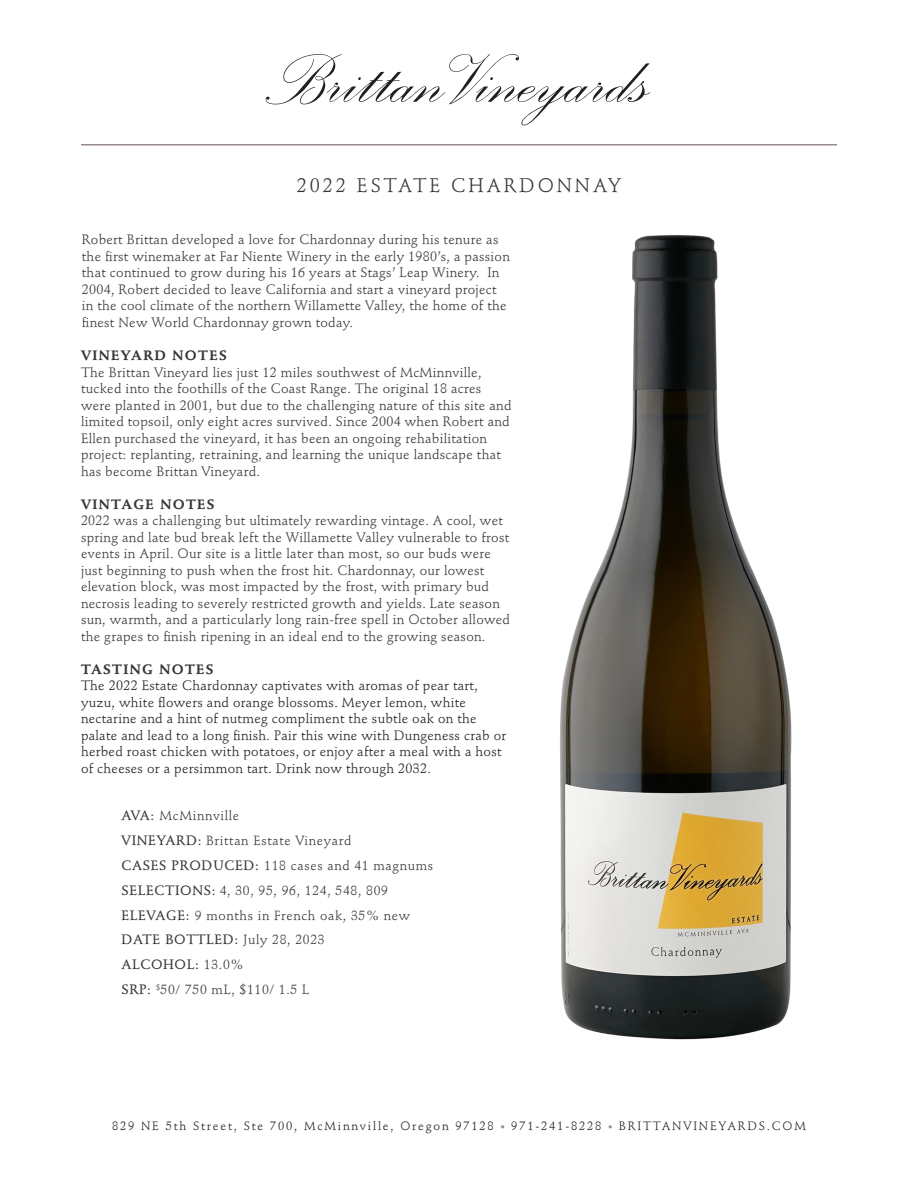
<style>
.page{position:relative;width:918px;height:1188px;background:#fff}
.page>*{position:absolute;margin:0;border:0;box-sizing:border-box;transform-origin:0 0}
.t1{font:19.5px "Stempel Schneidler Std";letter-spacing:.15em;color:#353639}
.t2{font:13.5px/16.5px "Stempel Schneidler Std";letter-spacing:.02em;color:#373739}
.t3{font:13.5px/16.5px "Stempel Schneidler Std";letter-spacing:.02em;color:#383839}
.t4{font:13.5px/16.5px "Stempel Schneidler Std";letter-spacing:.02em;color:#231f20}
.t5{font:700 13.5px "Stempel Schneidler Std";letter-spacing:.1em;color:#373739}
.t6{font:500 13.5px "Stempel Schneidler Std";letter-spacing:.05em;color:#373739}
.t7{font:13.2px "Stempel Schneidler Std";letter-spacing:.05em;color:#373739}
.t8{font:12px "Stempel Schneidler Std";letter-spacing:.15em;color:#231f20}
.s1{font-weight:500;font-size:13.5px}
.s2{font-weight:400;font-size:13.2px}
.s3{font-size:9px;color:#978b92}
</style>
<div class="page">
<hr style="left:81px;top:144px;width:756px;height:2px;background:#978b92">
<svg style="left:266px;top:54px;width:384px;height:71px"></svg>
<img style="left:560px;top:235px;width:232px;height:805px">
<p class="t1" style="left:297px;top:174px;width:326px">2022 ESTATE CHARDONNAY</p>
<p class="t2" style="left:82px;top:232px;width:430px">Robert Brittan developed a love for Chardonnay during his tenure as the first winemaker at Far Niente Winery in the early 1980’s, a passion that continued to grow during his 16 years at Stags’ Leap Winery. In 2004, Robert decided to leave California and start a vineyard project in the cool climate of the northern Willamette Valley, the home of the finest New World Chardonnay grown today.</p>
<p class="t5" style="left:81px;top:347px;width:147px">VINEYARD NOTES</p>
<p class="t2" style="left:81px;top:364px;width:432px">The Brittan Vineyard lies just 12 miles southwest of McMinnville, tucked into the foothills of the Coast Range. The original 18 acres were planted in 2001, but due to the challenging nature of this site and limited topsoil, only eight acres survived. Since 2004 when Robert and Ellen purchased the vineyard, it has been an ongoing rehabilitation project: replanting, retraining, and learning the unique landscape that has become Brittan Vineyard.</p>
<p class="t5" style="left:81px;top:496px;width:135px">VINTAGE NOTES</p>
<p class="t3" style="left:81px;top:512px;width:431px">2022 was a challenging but ultimately rewarding vintage. A cool, wet spring and late bud break left the Willamette Valley vulnerable to frost events in April. Our site is a little later than most, so our buds were just beginning to push when the frost hit. Chardonnay, our lowest elevation block, was most impacted by the frost, with primary bud necrosis leading to severely restricted growth and yields. Late season sun, warmth, and a particularly long rain-free spell in October allowed the grapes to finish ripening in an ideal end to the growing season.</p>
<p class="t5" style="left:81px;top:661px;width:134px">TASTING NOTES</p>
<p class="t4" style="left:81px;top:677px;width:427px">The 2022 Estate Chardonnay captivates with aromas of pear tart, yuzu, white flowers and orange blossoms. Meyer lemon, white nectarine and a hint of nutmeg compliment the subtle oak on the palate and lead to a long finish. Pair this wine with Dungeness crab or herbed roast chicken with potatoes, or enjoy after a meal with a host of cheeses or a persimmon tart. Drink now through 2032.</p>
<p class="t7" style="left:122px;top:808px;width:119px"><span class="s1">AVA:</span> McMinnville</p>
<p class="t7" style="left:122px;top:833px;width:232px"><span class="s1">VINEYARD:</span> Brittan Estate Vineyard</p>
<p class="t7" style="left:122px;top:858px;width:313px"><span class="s1">CASES PRODUCED:</span> 118 cases and 41 magnums</p>
<p class="t7" style="left:122px;top:882px;width:268px"><span class="s1">SELECTIONS:</span> 4, 30, 95, 96, 124, 548, 809</p>
<p class="t7" style="left:122px;top:907px;width:290px"><span class="s1">ELEVAGE:</span> 9 months in French oak, 35% new</p>
<p class="t6" style="left:122px;top:932px;width:205px">DATE BOTTLED: <span class="s2">July 28, 2023</span></p>
<p class="t6" style="left:122px;top:957px;width:124px">ALCOHOL: <span class="s2">13.0%</span></p>
<p class="t7" style="left:122px;top:982px;width:189px"><span class="s1">SRP:</span> <sup>$</sup>50/ 750 mL, $110/ 1.5 L</p>
<p class="t8" style="left:112px;top:1118px;width:695px">829 NE 5th Street, Ste 700, McMinnville, Oregon 97128 <span class="s3">•</span> 971-241-8228 <span class="s3">•</span> BRITTANVINEYARDS.COM</p>
</div>
